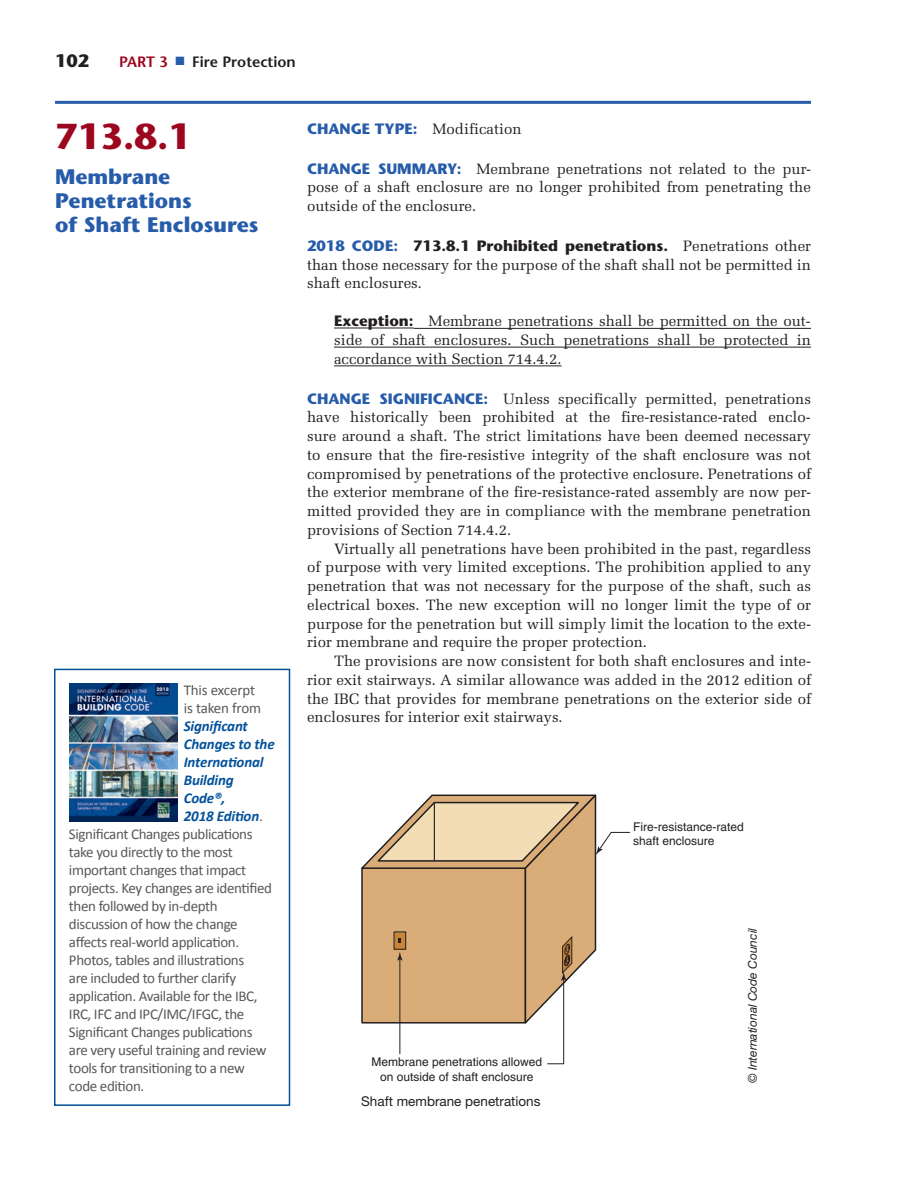
<style>
.page{position:relative;width:918px;height:1188px;background:#fff}
.page>*{position:absolute;margin:0;border:0;box-sizing:border-box;transform-origin:0 0}
.t1{font:700 36px "Stone Sans Std";color:#9d061f}
.t2{font:700 21px/24px "Stone Sans Std";color:#275caa}
.t3{font:700 18px "Stone Sans Std";color:#231f20}
.t4{font:15px/18.8px "Melior LT Std";color:#231f20;text-align:justify}
.t5{font:15px/18px "Calibri";letter-spacing:-.025em;color:#57585a}
.t6{font:italic 700 15px "Calibri";letter-spacing:-.01em;color:#04529a}
.t7{font:700 15px "Stone Sans Std";color:#231f20}
.t8{font:600 15px "Stone Sans Std";color:#231f20}
.t9{font:13.5px "Helvetica Neue LT Std";color:#231f20}
.t10{font:12px/14.4px "Helvetica LT Std";color:#231f20}
.t11{font:italic 12px "Helvetica Neue LT Std";letter-spacing:-.005em;color:#231f20}
.s1{color:#9d061f}
.s2{color:#275caa}
.s3{font-weight:400;font-style:normal;color:#57585a}
.s4{font-family:"Stone Sans Std";font-weight:700;color:#275caa}
.s5{font-family:"Melior LT Std";font-weight:400}
.s6{font-family:"Stone Sans Std";font-weight:700}
</style>
<div class="page">
<hr style="left:55px;top:101px;width:756px;height:3px;background:#275caa">
<hr style="left:334px;top:328px;width:80px;height:1px;background:#231f20">
<hr style="left:414px;top:328px;width:397px;height:1px;background:#231f20">
<hr style="left:334px;top:347px;width:477px;height:1px;background:#231f20">
<hr style="left:334px;top:365px;width:228px;height:1px;background:#231f20">
<svg style="left:361px;top:795px;width:269px;height:270px"></svg>
<div style="left:54px;top:669px;width:236px;height:437px;border:2px solid #04529a"></div>
<img style="left:69px;top:684px;width:108px;height:138px">
<p class="t3" style="left:55px;top:50px;width:36px">102</p>
<p class="t8" style="left:119px;top:53px;width:178px"><span class="s1">PART 3</span> <span class="s2">■</span> Fire Protection</p>
<h1 class="t1" style="left:55px;top:115px;width:138px">713.8.1</h1>
<h2 class="t2" style="left:55px;top:164px;width:205px">membrane<br>Penetrations<br>of Shaft enclosures</h2>
<p class="t5" style="left:184px;top:681px;width:79px">This excerpt is taken from</p>
<p class="t6" style="left:184px;top:716px;width:66px">Significant</p>
<p class="t6" style="left:184px;top:734px;width:92px">Changes to the</p>
<p class="t6" style="left:184px;top:752px;width:81px">International</p>
<p class="t6" style="left:184px;top:770px;width:52px">Building</p>
<p class="t6" style="left:184px;top:788px;width:43px">Code®,</p>
<p class="t6" style="left:184px;top:806px;width:81px">2018 Edition<span class="s3">.</span></p>
<p class="t5" style="left:69px;top:825px;width:185px">Significant Changes publications</p>
<p class="t5" style="left:69px;top:843px;width:165px">take you directly to the most</p>
<p class="t5" style="left:69px;top:861px;width:179px">important changes that impact</p>
<p class="t5" style="left:69px;top:879px;width:205px">projects. Key changes are identified</p>
<p class="t5" style="left:69px;top:897px;width:150px">then followed by in-depth</p>
<p class="t5" style="left:69px;top:915px;width:170px">discussion of how the change</p>
<p class="t5" style="left:69px;top:933px;width:172px">affects real-world application.</p>
<p class="t5" style="left:69px;top:951px;width:177px">Photos, tables and illustrations</p>
<p class="t5" style="left:69px;top:969px;width:169px">are included to further clarify</p>
<p class="t5" style="left:69px;top:987px;width:190px">application. Available for the IBC,</p>
<p class="t5" style="left:69px;top:1005px;width:177px">IRC, IFC and IPC/IMC/IFGC, the</p>
<p class="t5" style="left:69px;top:1023px;width:185px">Significant Changes publications</p>
<p class="t5" style="left:69px;top:1041px;width:199px">are very useful training and review</p>
<p class="t5" style="left:69px;top:1059px;width:177px">tools for transitioning to a new</p>
<p class="t5" style="left:69px;top:1077px;width:77px">code edition.</p>
<p class="t4" style="left:307px;top:119px;width:216px"><span class="s4">Change TyPe:</span> Modification</p>
<p class="t4" style="left:307px;top:159px;width:505px"><span class="s4">Change Summary:</span> Membrane penetrations not related to the pur&shy;pose of a shaft enclosure are no longer prohibited from penetrating the outside of the enclosure.</p>
<p class="t7" style="left:307px;top:237px;width:505px"><span class="s2">2018 Code:</span> 713.8.1 Prohibited penetrations. <span class="s5">Penetrations other</span></p>
<p class="t4" style="left:307px;top:255px;width:505px">than those necessary for the purpose of the shaft shall not be permitted in shaft enclosures.</p>
<p class="t4" style="left:334px;top:312px;width:479px"><span class="s6">exception:</span> Membrane penetrations shall be permitted on the out&shy;side of shaft enclosures. Such penetrations shall be protected in accordance with Section 714.4.2.</p>
<p class="t4" style="left:307px;top:389px;width:506px"><span class="s4">Change SigniFiCanCe:</span> Unless specifically permitted, penetrations have historically been prohibited at the fire-resistance-rated enclo&shy;sure around a shaft. The strict limitations have been deemed necessary to ensure that the fire-resistive integrity of the shaft enclosure was not compromised by penetrations of the protective enclosure. Penetrations of the exterior membrane of the fire-resistance-rated assembly are now per&shy;mitted provided they are in compliance with the membrane penetration provisions of Section 714.4.2.</p>
<p class="t4" style="left:307px;top:539px;width:506px;text-indent:27px">Virtually all penetrations have been prohibited in the past, regardless of purpose with very limited exceptions. The prohibition applied to any penetration that was not necessary for the purpose of the shaft, such as electrical boxes. The new exception will no longer limit the type of or purpose for the penetration but will simply limit the location to the exte&shy;rior membrane and require the proper protection.</p>
<p class="t4" style="left:307px;top:652px;width:506px;text-indent:27px">The provisions are now consistent for both shaft enclosures and inte&shy;rior exit stairways. A similar allowance was added in the 2012 edition of the IBC that provides for membrane penetrations on the exterior side of enclosures for interior exit stairways.</p>
<p class="t10" style="left:371px;top:1055px;width:172px;text-align:center">Membrane penetrations allowed on outside of shaft enclosure</p>
<p class="t9" style="left:361px;top:1093px;width:181px">Shaft membrane penetrations</p>
<p class="t10" style="left:633px;top:819px;width:112px">Fire-resistance-rated shaft enclosure</p>
<p class="t11" style="left:745px;top:1083px;width:157px;rotate:-90deg">© International Code Council</p>
</div>
